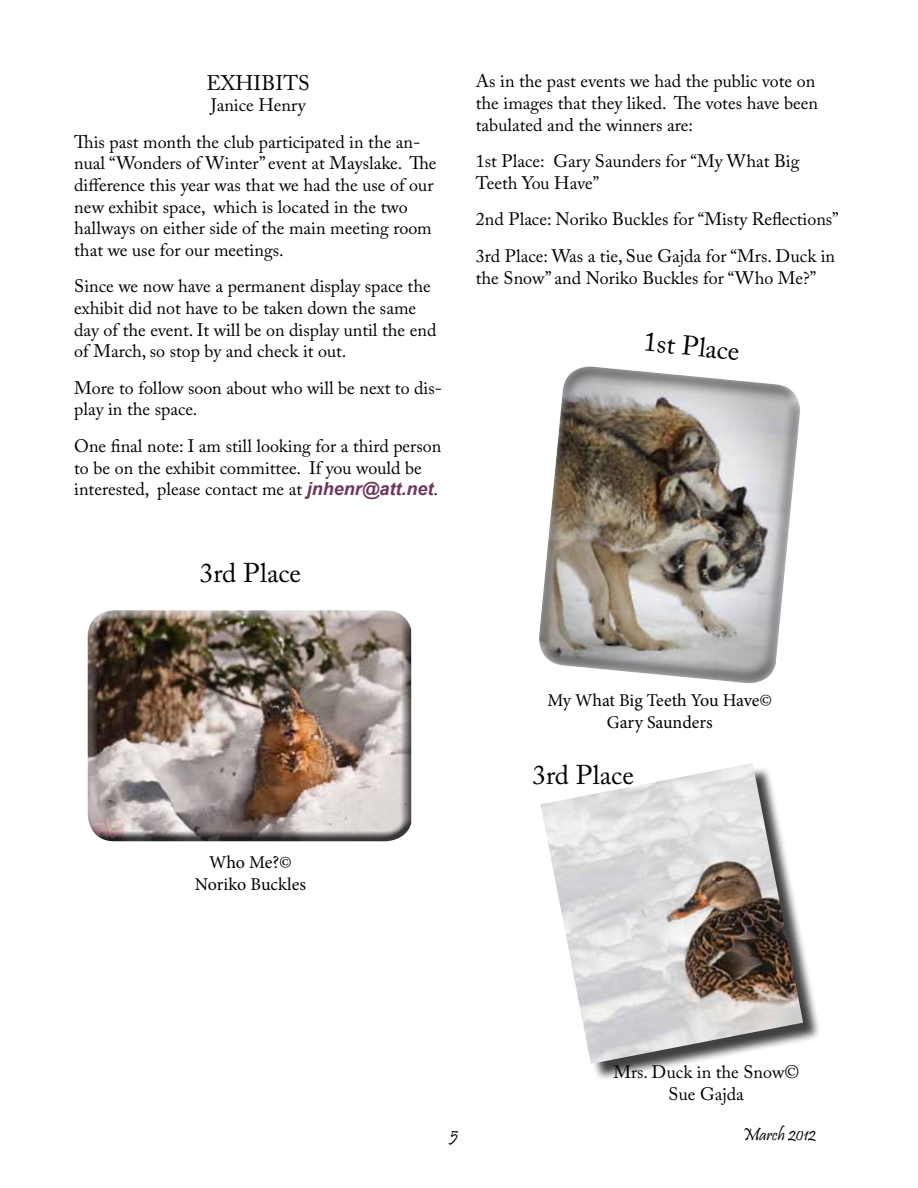
<style>
.page{position:relative;width:918px;height:1188px;background:#fff}
.page>*{position:absolute;margin:0;border:0;box-sizing:border-box;transform-origin:0 0}
.t1{font:27px "Adobe Caslon Pro";color:#000}
.t2{font:21px "Adobe Caslon Pro";color:#000}
.t3{font:18px/21.6px "Adobe Caslon Pro";color:#000}
.t4{font:18px/21.6px "Minion Pro";letter-spacing:-.005em;color:#000;text-align:center}
.t5{font:18px "Pristina";color:#000}
.s1{font-family:"Arial";font-weight:700;font-style:italic;color:#6e355b}
</style>
<div class="page">
<svg style="left:539px;top:366px;width:261px;height:318px;background:#a7a19b"></svg>
<div style="left:543px;top:766px;width:278px;height:316px;background:#000;opacity:.75"></div>
<img style="left:540px;top:763px;width:263px;height:301px">
<div style="left:87px;top:608px;width:327px;height:218px;background:#fff;opacity:.75"></div>
<div style="left:87px;top:617px;width:327px;height:225px;background:#000;opacity:.75"></div>
<p class="t2" style="left:207px;top:70px;width:105px">EXHIBITS</p>
<p class="t3" style="left:74px;top:87px;width:348px;line-height:36.6px;text-indent:136px">Janice Henry<br>This past month the club participated in the an-</p>
<p class="t3" style="left:74px;top:152px;width:364px">nual “Wonders of Winter” event at Mayslake. The difference this year was that we had the use of our new exhibit space, which is located in the two hallways on either side of the main meeting room that we use for our meetings.</p>
<p class="t3" style="left:74px;top:275px;width:364px">Since we now have a permanent display space the exhibit did not have to be taken down the same day of the event. It will be on display until the end of March, so stop by and check it out.</p>
<p class="t3" style="left:74px;top:377px;width:369px">More to follow soon about who will be next to dis&shy;play in the space.</p>
<p class="t3" style="left:74px;top:435px;width:369px">One final note: I am still looking for a third person to be on the exhibit committee. If you would be interested, please contact me at <span class="s1">jnhenr@att.net</span>.</p>
<h1 class="t1" style="left:200px;top:557px;width:103px">3rd Place</h1>
<p class="t3" style="left:476px;top:70px;width:344px">As in the past events we had the public vote on the images that they liked. The votes have been tabulated and the winners are:</p>
<p class="t3" style="left:476px;top:150px;width:325px">1st Place: Gary Saunders for “My What Big<br>Teeth You Have”</p>
<p class="t3" style="left:476px;top:201px;width:364px;line-height:36.6px">2nd Place: Noriko Buckles for “Misty Reflections”<br>3rd Place: Was a tie, Sue Gajda for “Mrs. Duck in</p>
<p class="t3" style="left:476px;top:267px;width:342px">the Snow” and Noriko Buckles for “Who Me?”</p>
<h1 class="t1" style="left:645px;top:325px;width:98px;rotate:6deg">1st Place</h1>
<p class="t4" style="left:195px;top:852px;width:113px">Who Me?©<br>Noriko Buckles</p>
<p class="t4" style="left:547px;top:690px;width:226px">My What Big Teeth You Have©<br>Gary Saunders</p>
<h1 class="t1" style="left:533px;top:758px;width:103px">3rd Place</h1>
<p class="t3" style="left:613px;top:1061px;width:187px;text-align:center">Mrs. Duck in the Snow©<br>Sue Gajda</p>
<p class="t5" style="left:450px;top:1124px;width:9px">5</p>
<p class="t5" style="left:742px;top:1124px;width:75px">March 2012</p>
</div>
